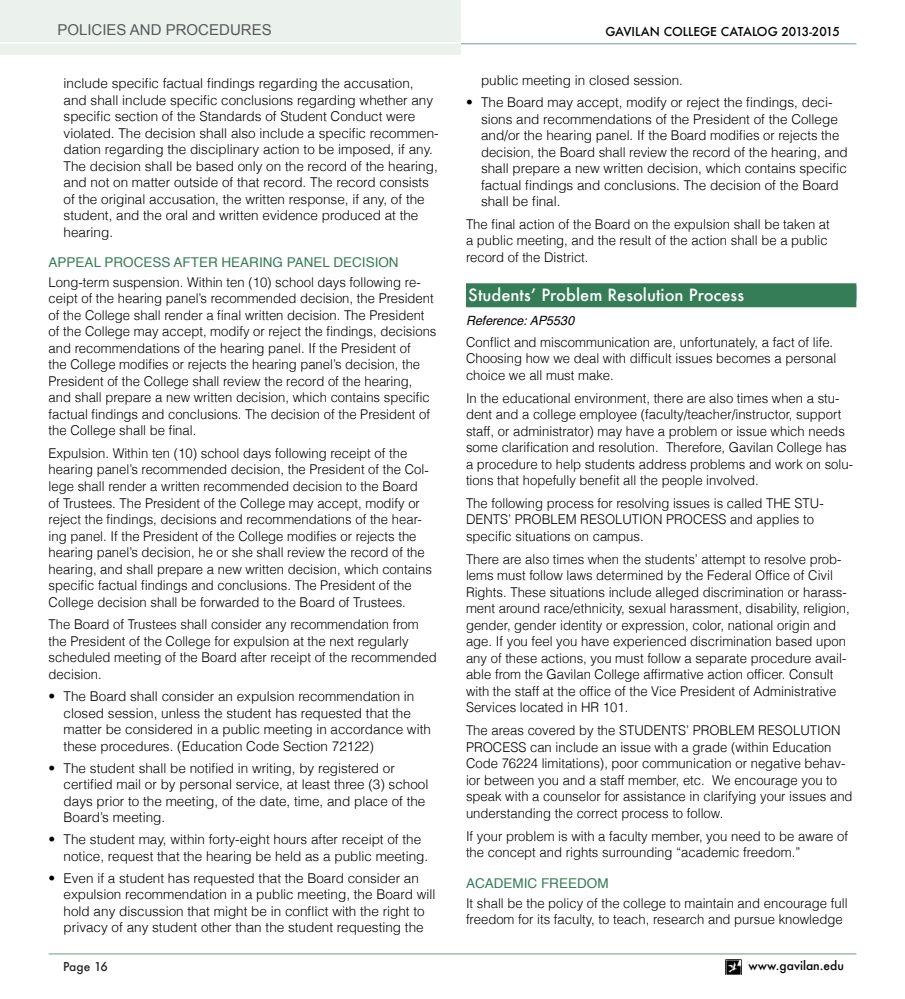
<style>
.page{position:relative;width:905px;height:999px;background:#fff}
.page>*{position:absolute;margin:0;border:0;box-sizing:border-box;transform-origin:0 0}
.t1{font:500 16.5px "Futura";color:#fff}
.t2{font:15px "Arial";color:#58595b}
.t3{font:300 13.5px/16.5px "Helvetica";color:#000}
.t4{font:13.5px "Helvetica";color:#357d57}
.t5{font:italic 12.75px "Helvetica";letter-spacing:.005em;color:#000}
.t6{font:500 12px "Futura";color:#000}
.t7{font:500 12px "Futura";letter-spacing:-.015em;color:#292829}
</style>
<div class="page">
<hr style="left:49px;top:43px;width:807px;height:1px;background:#9abeab">
<hr style="left:49px;top:953px;width:807px;height:2px;background:#9abeab">
<img style="left:725px;top:960px;width:16px;height:15px">
<div style="left:0;top:0;width:461px;height:55px;background:#ebf2ee"></div>
<hr style="left:0;top:42px;width:460px;height:2px;background:#fff">
<div style="left:466px;top:283px;width:390px;height:24px;background:#357d57"></div>
<p class="t2" style="left:57px;top:20px;width:216px">POLICIES AND PROCEDURES</p>
<p class="t6" style="left:605px;top:24px;width:236px">GAVILAN COLLEGE CATALOG 2013-2015</p>
<p class="t3" style="left:64px;top:75px;width:376px">include specific factual findings regarding the accusation, and shall include specific conclusions regarding whether any specific section of the Standards of Student Conduct were violated. The decision shall also include a specific recommen&shy;dation regarding the disciplinary action to be imposed, if any.<br>The decision shall be based only on the record of the hearing, and not on matter outside of that record. The record consists of the original accusation, the written response, if any, of the student, and the oral and written evidence produced at the hearing.</p>
<p class="t4" style="left:49px;top:252px;width:19px">APPEA</p>
<p class="t4" style="left:94px;top:252px;width:30px">L PROCESS</p>
<p class="t4" style="left:173px;top:252px;width:10px">AFTER</p>
<p class="t4" style="left:221px;top:252px;width:19px">HEARIN</p>
<p class="t4" style="left:272px;top:252px;width:33px">G PANE</p>
<p class="t4" style="left:322px;top:252px;width:30px">L DECISION</p>
<p class="t3" style="left:49px;top:273px;width:389px">Long-term suspension. Within ten (10) school days following re&shy;ceipt of the hearing panel’s recommended decision, the President of the College shall render a final written decision. The President of the College may accept, modify or reject the findings, decisions and recommendations of the hearing panel. If the President of<br>the College modifies or rejects the hearing panel’s decision, the President of the College shall review the record of the hearing, and shall prepare a new written decision, which contains specific factual findings and conclusions. The decision of the President of the College shall be final.</p>
<p class="t3" style="left:49px;top:445px;width:385px">Expulsion. Within ten (10) school days following receipt of the hearing panel’s recommended decision, the President of the Col&shy;lege shall render a written recommended decision to the Board of Trustees. The President of the College may accept, modify or reject the findings, decisions and recommendations of the hear&shy;ing panel. If the President of the College modifies or rejects the hearing panel’s decision, he or she shall review the record of the hearing, and shall prepare a new written decision, which contains specific factual findings and conclusions. The President of the College decision shall be forwarded to the Board of Trustees.</p>
<p class="t3" style="left:49px;top:616px;width:389px">The Board of Trustees shall consider any recommendation from the President of the College for expulsion at the next regularly scheduled meeting of the Board after receipt of the recommended decision.</p>
<p class="t3" style="left:64px;top:688px;width:369px;text-indent:-15px">• The Board shall consider an expulsion recommendation in closed session, unless the student has requested that the matter be considered in a public meeting in accordance with these procedures. (Education Code Section 72122)</p>
<p class="t3" style="left:64px;top:760px;width:366px;text-indent:-15px">• The student shall be notified in writing, by registered or certified mail or by personal service, at least three (3) school days prior to the meeting, of the date, time, and place of the Board’s meeting.</p>
<p class="t3" style="left:64px;top:831px;width:366px;text-indent:-15px">• The student may, within forty-eight hours after receipt of the notice, request that the hearing be held as a public meeting.</p>
<p class="t3" style="left:64px;top:869px;width:373px;text-indent:-15px">• Even if a student has requested that the Board consider an expulsion recommendation in a public meeting, the Board will hold any discussion that might be in conflict with the right to privacy of any student other than the student requesting the</p>
<p class="t3" style="left:481px;top:72px;width:203px">public meeting in closed session.</p>
<p class="t3" style="left:481px;top:94px;width:368px;text-indent:-15px">• The Board may accept, modify or reject the findings, deci&shy;sions and recommendations of the President of the College and/or the hearing panel. If the Board modifies or rejects the decision, the Board shall review the record of the hearing, and shall prepare a new written decision, which contains specific factual findings and conclusions. The decision of the Board shall be final.</p>
<p class="t3" style="left:466px;top:215px;width:365px">The final action of the Board on the expulsion shall be taken at a public meeting, and the result of the action shall be a public record of the District.</p>
<p class="t1" style="left:468px;top:283px;width:277px">Students’ Problem Resolution Process</p>
<p class="t5" style="left:466px;top:310px;width:110px">Reference: AP5530</p>
<p class="t3" style="left:466px;top:333px;width:372px">Conflict and miscommunication are, unfortunately, a fact of life.<br>Choosing how we deal with difficult issues becomes a personal choice we all must make.</p>
<p class="t3" style="left:466px;top:389px;width:388px">In the educational environment, there are also times when a stu&shy;dent and a college employee (faculty/teacher/instructor, support staff, or administrator) may have a problem or issue which needs some clarification and resolution. Therefore, Gavilan College has a procedure to help students address problems and work on solu&shy;tions that hopefully benefit all the people involved.</p>
<p class="t3" style="left:466px;top:495px;width:359px">The following process for resolving issues is called THE STU-<br>DENTS’ PROBLEM RESOLUTION PROCESS and applies to specific situations on campus.</p>
<p class="t3" style="left:466px;top:551px;width:385px">There are also times when the students’ attempt to resolve prob&shy;lems must follow laws determined by the Federal Office of Civil Rights. These situations include alleged discrimination or harass&shy;ment around race/ethnicity, sexual harassment, disability, religion, gender, gender identity or expression, color, national origin and age. If you feel you have experienced discrimination based upon any of these actions, you must follow a separate procedure avail&shy;able from the Gavilan College affirmative action officer. Consult with the staff at the office of the Vice President of Administrative Services located in HR 101.</p>
<p class="t3" style="left:466px;top:722px;width:388px">The areas covered by the STUDENTS’ PROBLEM RESOLUTION PROCESS can include an issue with a grade (within Education Code 76224 limitations), poor communication or negative behav&shy;ior between you and a staff member, etc. We encourage you to speak with a counselor for assistance in clarifying your issues and understanding the correct process to follow.</p>
<p class="t3" style="left:466px;top:828px;width:383px">If your problem is with a faculty member, you need to be aware of the concept and rights surrounding “academic freedom.”</p>
<p class="t4" style="left:466px;top:873px;width:144px">ACADEMIC FREEDOM</p>
<p class="t3" style="left:466px;top:895px;width:383px">It shall be the policy of the college to maintain and encourage full freedom for its faculty, to teach, research and pursue knowledge</p>
<p class="t7" style="left:63px;top:958px;width:46px">Page 16</p>
<p class="t6" style="left:748px;top:958px;width:97px">www.gavilan.edu</p>
</div>
